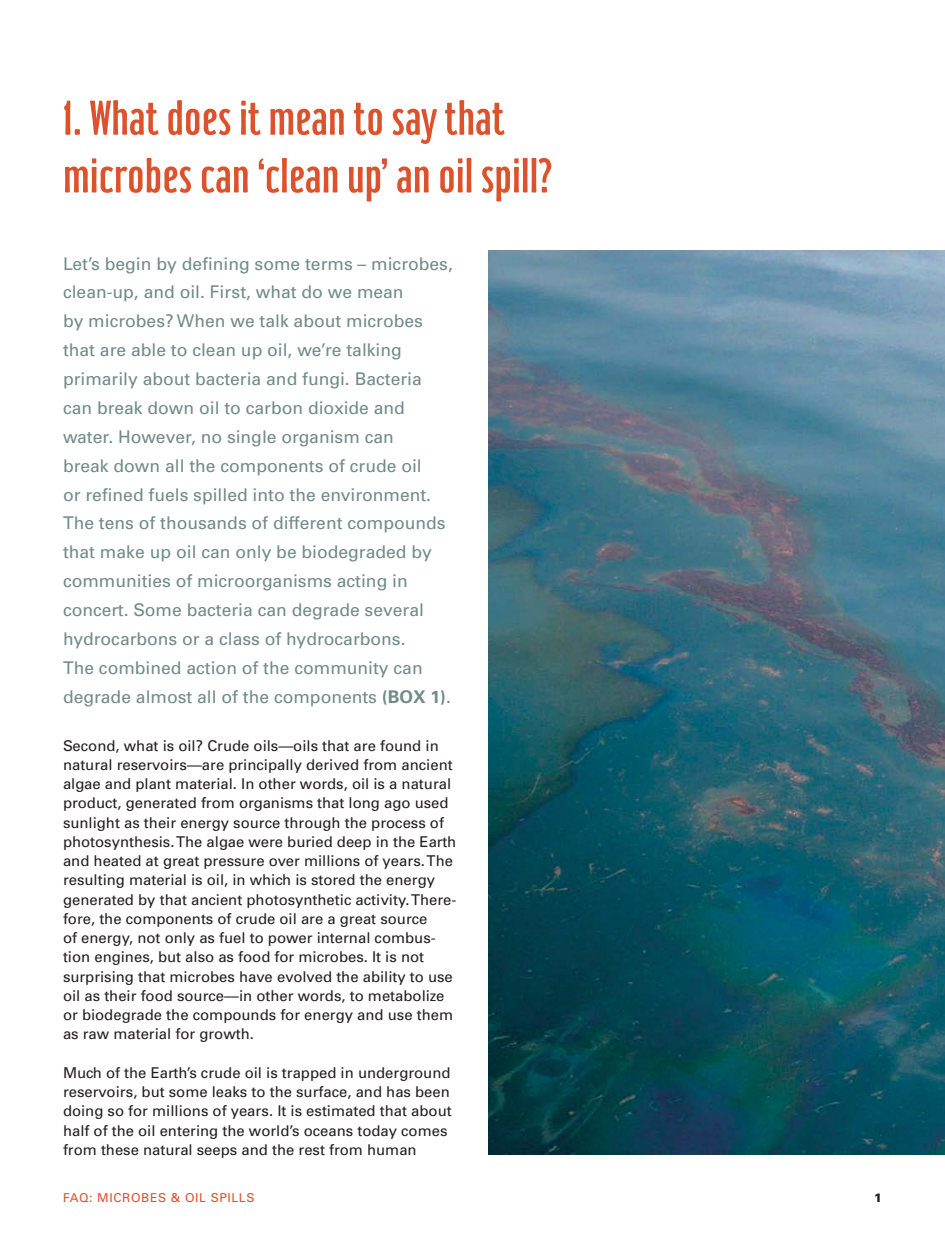
<style>
.page{position:relative;width:945px;height:1260px;background:#fff}
.page>*{position:absolute;margin:0;border:0;box-sizing:border-box;transform-origin:0 0}
.t1{font:300 52.5px/57.8px "Hamilton";color:#db522c}
.t2{font:17.5px/28.9px "Univers";color:#718b88}
.t3{font:14.88px/19.2px "Univers";color:#231f20}
.t4{font:12.25px "Univers";letter-spacing:.05em;color:#db522c}
.t5{font:900 12.25px "Univers";color:#231f20}
.s1{font-weight:700}
</style>
<div class="page">
<img style="left:488px;top:250px;width:457px;height:905px">
<h1 class="t1" style="left:63px;top:89px;width:491px">1. What does it mean to say that microbes can ‘clean up’ an oil spill?</h1>
<p class="t2" style="left:63px;top:249px;width:391px">Let’s begin by defining some terms – microbes, clean-up, and oil. First, what do we mean<br>by microbes? When we talk about microbes that are able to clean up oil, we’re talking primarily about bacteria and fungi. Bacteria can break down oil to carbon dioxide and water. However, no single organism can<br>break down all the components of crude oil<br>or refined fuels spilled into the environment.<br>The tens of thousands of different compounds that make up oil can only be biodegraded by communities of microorganisms acting in concert. Some bacteria can degrade several hydrocarbons or a class of hydrocarbons.<br>The combined action of the community can degrade almost all of the components <span class="s1">(BOX 1)</span>.</p>
<p class="t3" style="left:63px;top:736px;width:395px">Second, what is oil? Crude oils––oils that are found in natural reservoirs––are principally derived from ancient algae and plant material. I n other words, oil is a natural product, generated from organisms that long ago used sunlight as their energy source through the process of photosynthesis. The algae were buried deep in the Earth and heated at great pressure over millions of years. The resulting material is oil, in which is stored the energy generated by that ancient photosynthetic activity. There&shy;fore, the components of crude oil are a great source<br>of energy, not only as fuel to power internal combus&shy;tion engines, but also as food for microbes. It is not surprising that microbes have evolved the ability to use oil as their food source––in other words, to metabolize or biodegrade the compounds for energy and use them as raw material for growth.</p>
<p class="t3" style="left:63px;top:1063px;width:390px">M uch of the Earth’s crude oil is trapped in underground reservoirs, but some leaks to the surface, and has been doing so for millions of years. It is estimated that about half of the oil entering the world’s oceans today comes from these natural seeps and the rest from human</p>
<p class="t4" style="left:63px;top:1190px;width:193px">FAQ: M icrobes &amp; oil spills</p>
<p class="t5" style="left:874px;top:1190px;width:10px">1</p>
</div>
